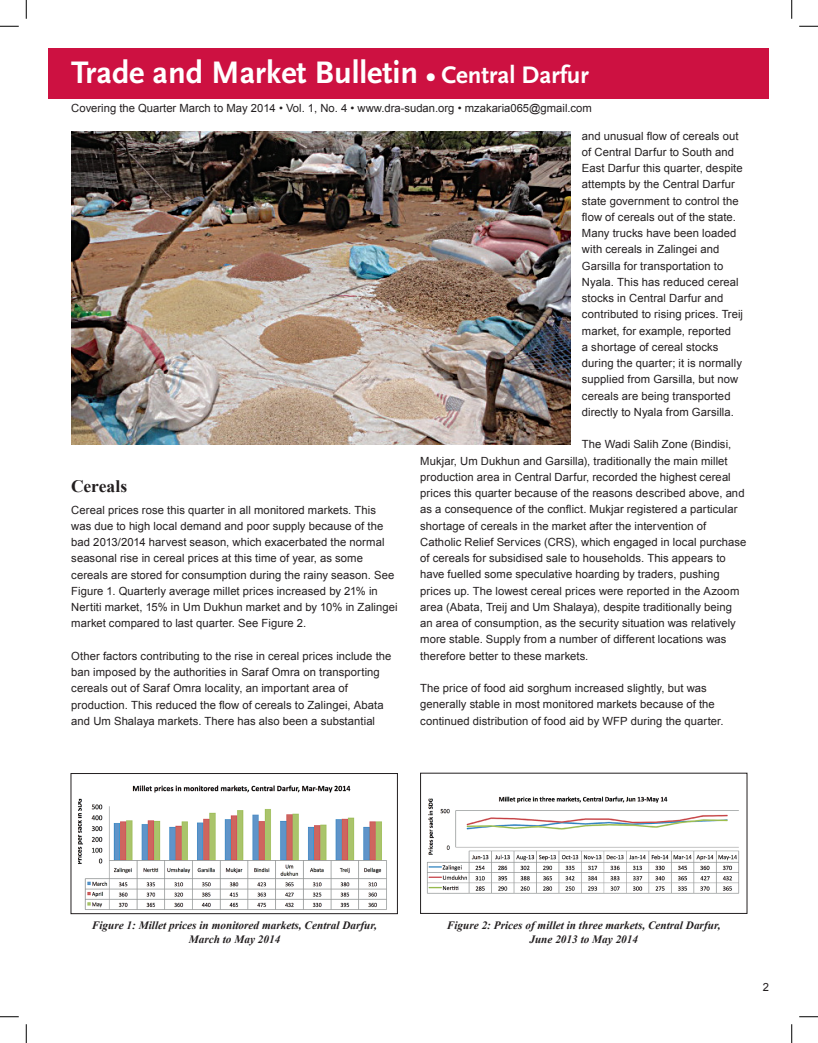
<style>
.page{position:relative;width:818px;height:1043px;background:#fff}
.page>*{position:absolute;margin:0;border:0;box-sizing:border-box;transform-origin:0 0}
.t1{font:700 32.5px "Scala Sans";color:#fff}
.t2{font:700 17.5px "Times New Roman";letter-spacing:-.005em;color:#231f20}
.t3{font:11.25px/16.2px "Arial";letter-spacing:.005em;color:#231f20}
.t4{font:italic 700 11.25px/13.8px "Times New Roman";color:#231f20;text-align:center}
.s1{font-size:25px}
</style>
<div class="page">
<div style="left:71px;top:773px;width:327px;height:141px;border:1px solid #231f20"></div>
<div style="left:49px;top:49px;width:720px;height:50px;background:#cd1141"></div>
<img style="left:78px;top:785px;width:309px;height:125px">
<img style="left:427px;top:796px;width:313px;height:98px">
<img style="left:71px;top:131px;width:499px;height:314px">
<svg style="left:0;top:25px;width:19px;height:2px"></svg>
<svg style="left:799px;top:25px;width:19px;height:2px"></svg>
<svg style="left:0;top:1016px;width:19px;height:1px"></svg>
<svg style="left:799px;top:1016px;width:19px;height:1px"></svg>
<svg style="left:25px;top:0;width:2px;height:19px"></svg>
<svg style="left:25px;top:1024px;width:2px;height:18px"></svg>
<svg style="left:791px;top:0;width:1px;height:19px"></svg>
<svg style="left:791px;top:1024px;width:1px;height:18px"></svg>
<h1 class="t1" style="left:71px;top:55px;width:519px">Trade and Market Bulletin <span class="s1">• Central Darfur</span></h1>
<p class="t3" style="left:71px;top:100px;width:522px">Covering the Quarter March to May 2014 • Vol. 1, No. 4 • www.dra-sudan.org • mzakaria065@gmail.com</p>
<h2 class="t2" style="left:71px;top:473px;width:57px">Cereals</h2>
<p class="t3" style="left:71px;top:501px;width:328px">Cereal prices rose this quarter in all monitored markets. This was due to high local demand and poor supply because of the bad 2013/2014 harvest season, which exacerbated the normal seasonal rise in cereal prices at this time of year, as some cereals are stored for consumption during the rainy season. See Figure 1. Quarterly average millet prices increased by 21% in Nertiti market, 15% in Um Dukhun market and by 10% in Zalingei market compared to last quarter. See Figure 2.</p>
<p class="t3" style="left:71px;top:648px;width:322px">Other factors contributing to the rise in cereal prices include the ban imposed by the authorities in Saraf Omra on transporting cereals out of Saraf Omra locality, an important area of production. This reduced the flow of cereals to Zalingei, Abata and Um Shalaya markets. There has also been a substantial</p>
<p class="t3" style="left:582px;top:127px;width:163px">and unusual flow of cereals out of Central Darfur to South and<br>East Darfur this quarter, despite attempts by the Central Darfur state government to control the flow of cereals out of the state.<br>Many trucks have been loaded with cereals in Zalingei and<br>Garsilla for transportation to<br>Nyala. This has reduced cereal stocks in Central Darfur and contributed to rising prices. Treij market, for example, reported<br>a shortage of cereal stocks during the quarter; it is normally supplied from Garsilla, but now cereals are being transported directly to Nyala from Garsilla.</p>
<p class="t3" style="left:420px;top:436px;width:328px;text-indent:162px">The Wadi Salih Zone (Bindisi, Mukjar, Um Dukhun and Garsilla), traditionally the main millet production area in Central Darfur, recorded the highest cereal prices this quarter because of the reasons described above, and as a consequence of the conflict. Mukjar registered a particular shortage of cereals in the market after the intervention of Catholic Relief Services (CRS), which engaged in local purchase of cereals for subsidised sale to households. This appears to have fuelled some speculative hoarding by traders, pushing prices up. The lowest cereal prices were reported in the Azoom area (Abata, Treij and Um Shalaya), despite traditionally being an area of consumption, as the security situation was relatively more stable. Supply from a number of different locations was therefore better to these markets.</p>
<p class="t3" style="left:420px;top:680px;width:305px">The price of food aid sorghum increased slightly, but was generally stable in most monitored markets because of the continued distribution of food aid by WFP during the quarter.</p>
<p class="t4" style="left:92px;top:918px;width:287px">Figure 1: Millet prices in monitored markets, Central Darfur,<br>March to May 2014</p>
<p class="t4" style="left:447px;top:918px;width:275px">Figure 2: Prices of millet in three markets, Central Darfur,<br>June 2013 to May 2014</p>
<p class="t3" style="left:762px;top:978px;width:8px">2</p>
</div>
